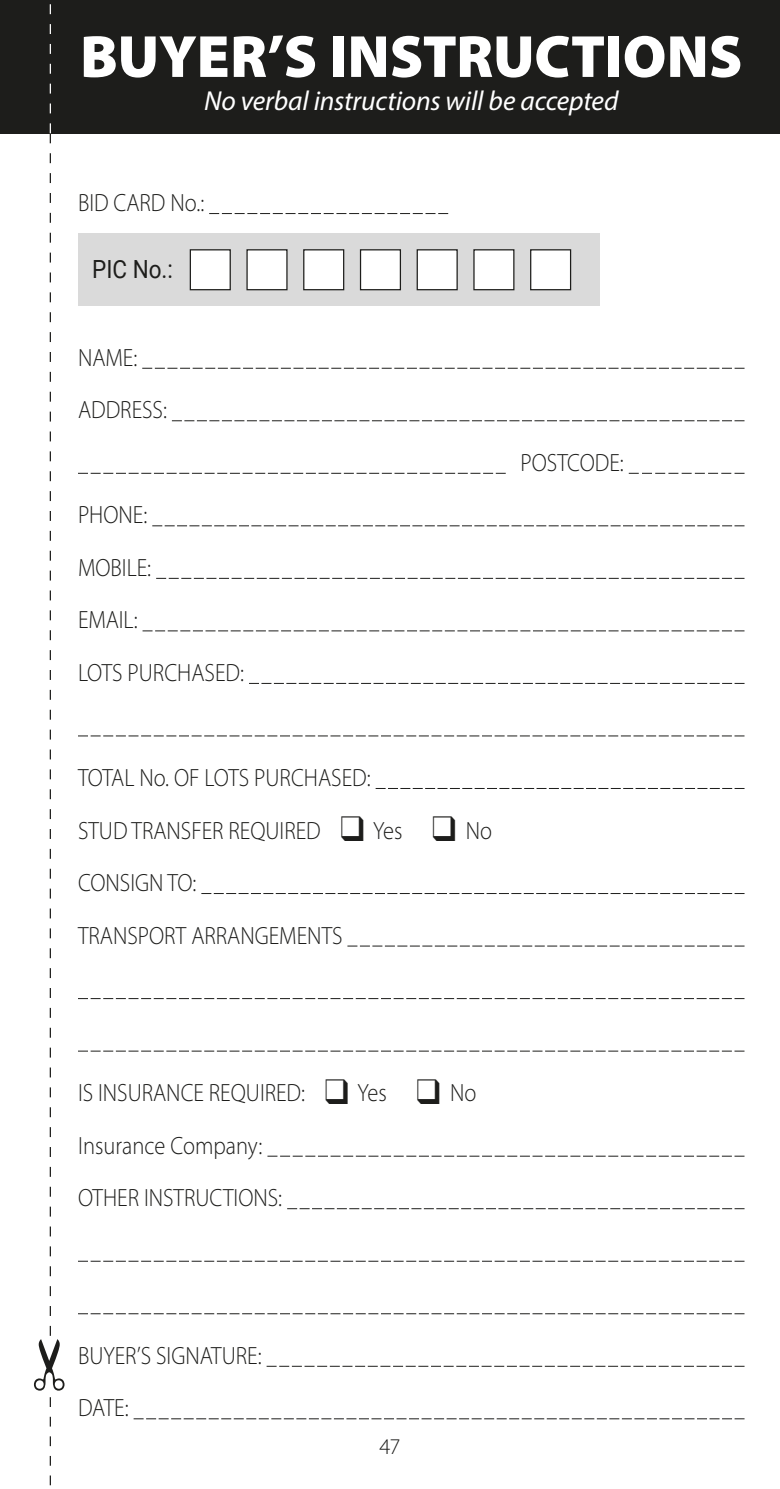
<style>
.page{position:relative;width:780px;height:1489px;background:#fff}
.page>*{position:absolute;margin:0;border:0;box-sizing:border-box;transform-origin:0 0}
.t1{font:900 60px "Myriad Pro";letter-spacing:-.005em;color:#fff}
.t2{font:italic 27.5px "Myriad Pro";letter-spacing:-.005em;color:#fff}
.t3{font:300 25px/52.5px "Myriad Pro";color:#1d1d1b;scale:.9 1}
.t4{font:25px "Roboto";color:#1d1d1b;scale:.9 1}
.t5{font:300 22.5px "Myriad Pro";color:#1d1d1b}
</style>
<div class="page">
<div style="left:0;top:0;width:780px;height:133px;background:#1d1d1b"></div>
<svg style="left:209px;top:213px;width:239px;height:1px"></svg>
<svg style="left:142px;top:368px;width:602px;height:1px"></svg>
<svg style="left:172px;top:420px;width:572px;height:1px"></svg>
<svg style="left:78px;top:473px;width:427px;height:1px"></svg>
<svg style="left:628px;top:473px;width:116px;height:1px"></svg>
<svg style="left:152px;top:525px;width:592px;height:1px"></svg>
<svg style="left:156px;top:578px;width:588px;height:1px"></svg>
<svg style="left:142px;top:630px;width:602px;height:1px"></svg>
<svg style="left:249px;top:683px;width:495px;height:1px"></svg>
<svg style="left:78px;top:735px;width:666px;height:1px"></svg>
<svg style="left:375px;top:788px;width:369px;height:1px"></svg>
<svg style="left:201px;top:893px;width:543px;height:1px"></svg>
<svg style="left:347px;top:945px;width:397px;height:1px"></svg>
<svg style="left:78px;top:998px;width:666px;height:1px"></svg>
<svg style="left:78px;top:1050px;width:666px;height:1px"></svg>
<svg style="left:267px;top:1155px;width:477px;height:1px"></svg>
<svg style="left:287px;top:1208px;width:457px;height:1px"></svg>
<svg style="left:78px;top:1260px;width:666px;height:1px"></svg>
<svg style="left:78px;top:1313px;width:666px;height:1px"></svg>
<svg style="left:266px;top:1365px;width:478px;height:1px"></svg>
<svg style="left:134px;top:1418px;width:610px;height:1px"></svg>
<div style="left:78px;top:233px;width:521px;height:73px;background:#dadada"></div>
<div style="left:190px;top:250px;width:40px;height:40px;background:#fff"></div>
<div style="left:190px;top:249px;width:41px;height:41px;border:1px solid #1d1d1b"></div>
<div style="left:247px;top:250px;width:40px;height:40px;background:#fff"></div>
<div style="left:246px;top:249px;width:41px;height:41px;border:1px solid #1d1d1b"></div>
<div style="left:304px;top:250px;width:39px;height:40px;background:#fff"></div>
<div style="left:303px;top:249px;width:41px;height:41px;border:1px solid #1d1d1b"></div>
<div style="left:360px;top:250px;width:40px;height:40px;background:#fff"></div>
<div style="left:360px;top:249px;width:41px;height:41px;border:1px solid #1d1d1b"></div>
<div style="left:417px;top:250px;width:40px;height:40px;background:#fff"></div>
<div style="left:416px;top:249px;width:41px;height:41px;border:1px solid #1d1d1b"></div>
<div style="left:474px;top:250px;width:40px;height:40px;background:#fff"></div>
<div style="left:473px;top:249px;width:41px;height:41px;border:1px solid #1d1d1b"></div>
<div style="left:530px;top:250px;width:40px;height:40px;background:#fff"></div>
<div style="left:530px;top:249px;width:41px;height:41px;border:1px solid #1d1d1b"></div>
<svg style="left:50px;top:1397px;width:1px;height:89px"></svg>
<svg style="left:34px;top:4px;width:30px;height:1386px"></svg>
<h1 class="t1" style="left:80px;top:17px;width:663px">BUYER’S INSTRUCTIONS</h1>
<p class="t2" style="left:204px;top:84px;width:416px">No verbal instructions will be accepted</p>
<p class="t3" style="left:78px;top:176px;width:142px">BID CARD No.:</p>
<p class="t4" style="left:92px;top:251px;width:91px">PIC No.:</p>
<p class="t3" style="left:78px;top:331px;width:100px">NAME:<br>ADDRESS:</p>
<p class="t3" style="left:78px;top:488px;width:186px">PHONE:<br>MOBILE:<br>EMAIL:<br>LOTS PURCHASED:</p>
<p class="t3" style="left:520px;top:436px;width:116px">POSTCODE:</p>
<p class="t3" style="left:78px;top:751px;width:462px">TOTAL No. OF LOTS PURCHASED:<br>STUD TRANSFER REQUIRED ❑ Yes ❑ No<br>CONSIGN TO:<br>TRANSPORT ARRANGEMENTS</p>
<p class="t3" style="left:78px;top:1066px;width:444px">IS INSURANCE REQUIRED: ❑ Yes ❑ No<br>Insurance Company:<br>OTHER INSTRUCTIONS:</p>
<p class="t3" style="left:78px;top:1328px;width:205px">BUYER’S SIGNATURE:<br>DATE:</p>
<p class="t5" style="left:379px;top:1432px;width:23px">47</p>
</div>
